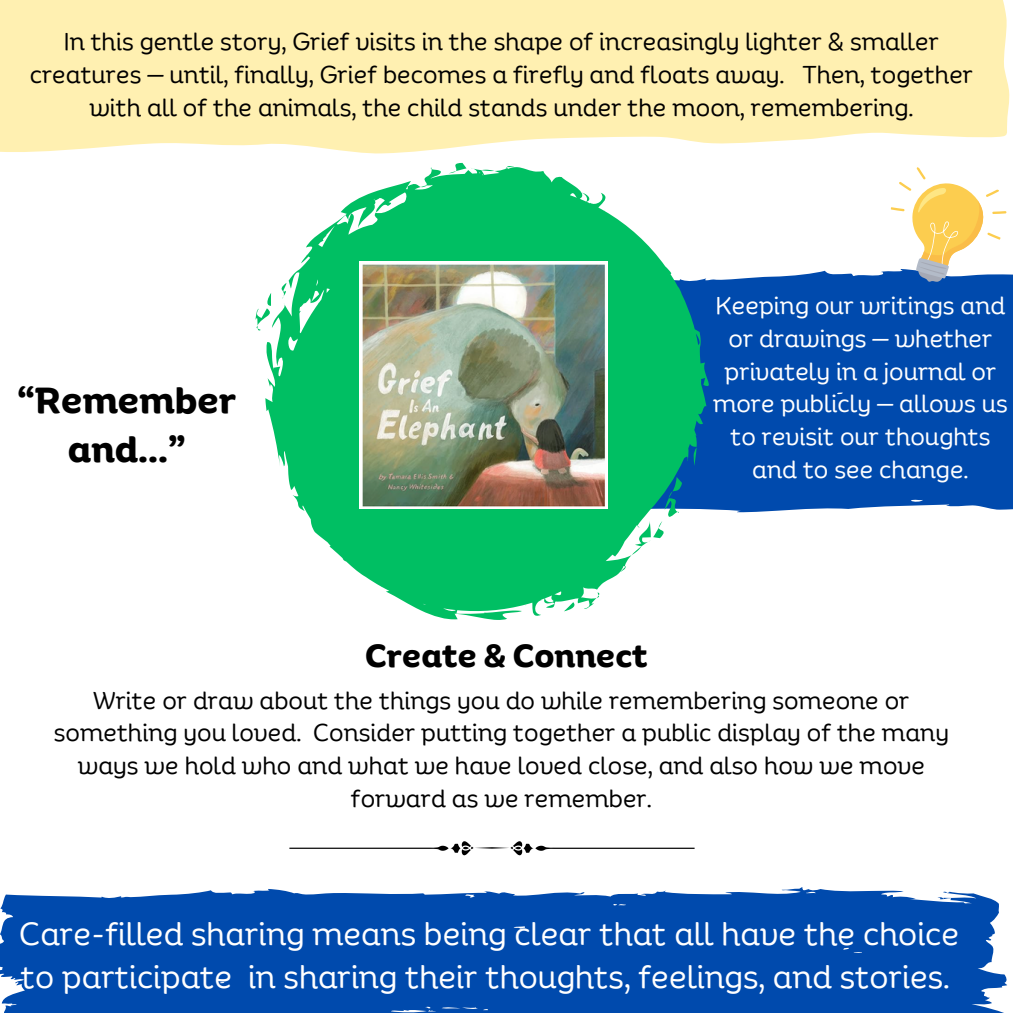
<style>
.page{position:relative;width:1013px;height:1013px;background:#fff}
.page>*{position:absolute;margin:0;border:0;box-sizing:border-box;transform-origin:0 0}
.t1{font:700 35.12px/48.8px "Binate Display";color:#000;text-align:center}
.t2{font:31.25px/43.1px "Binate Display";color:#fff}
.t3{font:700 31.25px "Binate Display";color:#000}
.t4{font:23.75px/32.8px "Binate Display";color:#000;text-align:center}
.t5{font:23.75px/32.8px "Binate Display";color:#fff;text-align:center}
</style>
<div class="page">
<svg style="left:0;top:0;width:1010px;height:154px;background:#fff1b6"></svg>
<div style="left:709px;top:270px;width:303px;height:243px;background:#004aad"></div>
<svg style="left:455px;top:163px;width:11px;height:4px"></svg>
<svg style="left:255px;top:308px;width:10px;height:23px"></svg>
<svg style="left:265px;top:167px;width:444px;height:453px;fill:#00bf63"></svg>
<img style="left:360px;top:261px;width:247px;height:248px">
<svg style="left:289px;top:841px;width:405px;height:14px"></svg>
<svg style="left:0;top:887px;width:1007px;height:125px;background:#1358b3"></svg>
<svg style="left:890px;top:167px;width:116px;height:118px"></svg>
<p class="t4" style="left:30px;top:22px;width:945px">In this gentle story, Grief visits in the shape of increasingly lighter &amp; smaller creatures — until, finally, Grief becomes a firefly and floats away. Then, together with all of the animals, the child stands under the moon, remembering.</p>
<p class="t1" style="left:17px;top:371px;width:221px">“Remember and...”</p>
<p class="t5" style="left:713px;top:286px;width:296px">Keeping our writings and or drawings — whether privately in a journal or more publicly — allows us to revisit our thoughts and to see change.</p>
<p class="t3" style="left:365px;top:626px;width:284px">Create &amp; Connect</p>
<p class="t4" style="left:54px;top:680px;width:896px">Write or draw about the things you do while remembering someone or something you loved. Consider putting together a public display of the many ways we hold who and what we have loved close, and also how we move forward as we remember.</p>
<p class="t2" style="left:19px;top:908px;width:941px">Care-filled sharing means being clear that all have the choice to participate in sharing their thoughts, feelings, and stories.</p>
</div>
